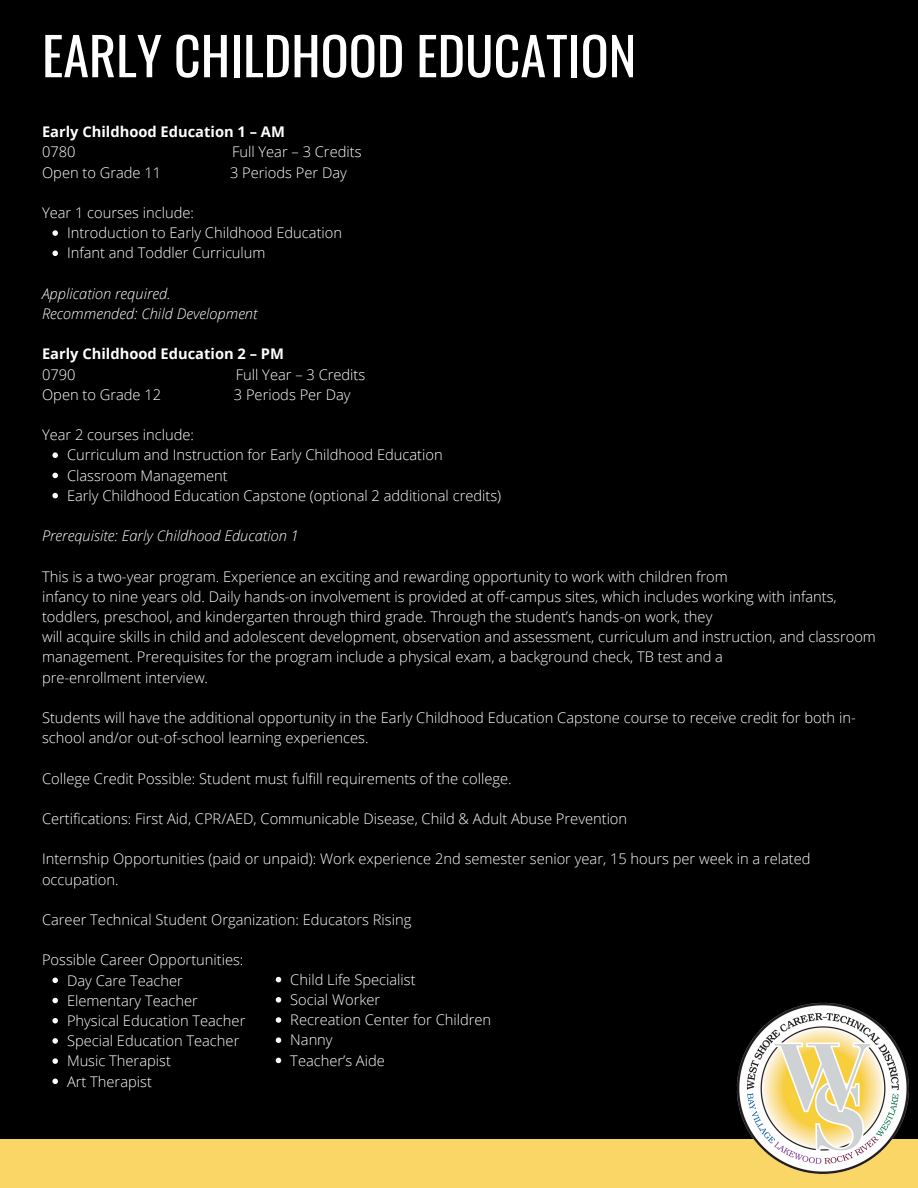
<style>
.page{position:relative;width:918px;height:1188px;background:#000}
.page>*{position:absolute;margin:0;border:0;box-sizing:border-box;transform-origin:0 0}
.t1{font:52.2px "Oswald";color:#fff}
.t2{font:300 14.7px/20.2px "Open Sans";color:#fff}
.t3{font:italic 300 14.7px "Open Sans";color:#fff}
.t4{font:700 14.7px "Open Sans";color:#fff}
</style>
<div class="page">
<div style="left:0;top:1140px;width:918px;height:48px;background:#f9d666"></div>
<img style="left:736px;top:1002px;width:174px;height:173px">
<svg style="left:52px;top:230px;width:6px;height:6px"></svg>
<svg style="left:52px;top:251px;width:6px;height:5px"></svg>
<svg style="left:52px;top:452px;width:6px;height:6px"></svg>
<svg style="left:52px;top:473px;width:6px;height:5px"></svg>
<svg style="left:52px;top:493px;width:6px;height:5px"></svg>
<svg style="left:52px;top:978px;width:6px;height:5px"></svg>
<svg style="left:52px;top:998px;width:6px;height:5px"></svg>
<svg style="left:52px;top:1018px;width:6px;height:5px"></svg>
<svg style="left:52px;top:1038px;width:6px;height:6px"></svg>
<svg style="left:52px;top:1058px;width:6px;height:6px"></svg>
<svg style="left:52px;top:1079px;width:6px;height:5px"></svg>
<svg style="left:276px;top:977px;width:5px;height:5px"></svg>
<svg style="left:276px;top:997px;width:5px;height:6px"></svg>
<svg style="left:276px;top:1017px;width:5px;height:6px"></svg>
<svg style="left:276px;top:1037px;width:5px;height:6px"></svg>
<svg style="left:276px;top:1058px;width:5px;height:5px"></svg>
<p class="t1" style="left:42px;top:15px;width:596px">EARLY CHILDHOOD EDUCATION</p>
<p class="t4" style="left:42px;top:122px;width:244px">Early Childhood Education 1 – AM</p>
<p class="t2" style="left:42px;top:142px;width:35px">0780</p>
<p class="t2" style="left:232px;top:142px;width:131px">Full Year – 3 Credits</p>
<p class="t2" style="left:42px;top:162px;width:121px">Open to Grade 11</p>
<p class="t2" style="left:230px;top:162px;width:118px">3 Periods Per Day</p>
<p class="t2" style="left:42px;top:202px;width:153px">Year 1 courses include:</p>
<p class="t2" style="left:67px;top:222px;width:277px">Introduction to Early Childhood Education</p>
<p class="t2" style="left:67px;top:243px;width:200px">Infant and Toddler Curriculum</p>
<p class="t3" style="left:42px;top:283px;width:130px">Application required.</p>
<p class="t3" style="left:42px;top:303px;width:217px">Recommended: Child Development</p>
<p class="t4" style="left:42px;top:344px;width:243px">Early Childhood Education 2 – PM</p>
<p class="t2" style="left:42px;top:364px;width:35px">0790</p>
<p class="t2" style="left:236px;top:364px;width:131px">Full Year – 3 Credits</p>
<p class="t2" style="left:42px;top:384px;width:121px">Open to Grade 12</p>
<p class="t2" style="left:234px;top:384px;width:118px">3 Periods Per Day</p>
<p class="t2" style="left:42px;top:424px;width:153px">Year 2 courses include:</p>
<p class="t2" style="left:67px;top:445px;width:377px">Curriculum and Instruction for Early Childhood Education</p>
<p class="t2" style="left:67px;top:465px;width:162px">Classroom Management</p>
<p class="t2" style="left:67px;top:485px;width:436px">Early Childhood Education Capstone (optional 2 additional credits)</p>
<p class="t3" style="left:42px;top:526px;width:258px">Prerequisite: Early Childhood Education 1</p>
<p class="t2" style="left:42px;top:566px;width:687px">This is a two-year program. Experience an exciting and rewarding opportunity to work with children from</p>
<p class="t2" style="left:42px;top:586px;width:796px">infancy to nine years old. Daily hands-on involvement is provided at off-campus sites, which includes working with infants, toddlers, preschool, and kindergarten through third grade. Through the student’s hands-on work, they</p>
<p class="t2" style="left:42px;top:626px;width:835px">will acquire skills in child and adolescent development, observation and assessment, curriculum and instruction, and classroom management. Prerequisites for the program include a physical exam, a background check, TB test and a</p>
<p class="t2" style="left:42px;top:667px;width:168px">pre-enrollment interview.</p>
<p class="t2" style="left:42px;top:707px;width:815px">Students will have the additional opportunity in the Early Childhood Education Capstone course to receive credit for both in&shy;school and/or out-of-school learning experiences.</p>
<p class="t2" style="left:42px;top:768px;width:471px">College Credit Possible: Student must fulfill requirements of the college.</p>
<p class="t2" style="left:42px;top:808px;width:587px">Certifications: First Aid, CPR/AED, Communicable Disease, Child &amp; Adult Abuse Prevention</p>
<p class="t2" style="left:42px;top:849px;width:770px">Internship Opportunities (paid or unpaid): Work experience 2nd semester senior year, 15 hours per week in a related occupation.</p>
<p class="t2" style="left:42px;top:909px;width:371px">Career Technical Student Organization: Educators Rising</p>
<p class="t2" style="left:42px;top:950px;width:203px">Possible Career Opportunities:</p>
<p class="t2" style="left:290px;top:969px;width:127px">Child Life Specialist</p>
<p class="t2" style="left:290px;top:989px;width:92px">Social Worker</p>
<p class="t2" style="left:290px;top:1009px;width:202px">Recreation Center for Children</p>
<p class="t2" style="left:290px;top:1030px;width:44px">Nanny</p>
<p class="t2" style="left:290px;top:1050px;width:96px">Teacher’s Aide</p>
<p class="t2" style="left:67px;top:970px;width:118px">Day Care Teacher</p>
<p class="t2" style="left:67px;top:990px;width:132px">Elementary Teacher</p>
<p class="t2" style="left:67px;top:1010px;width:180px">Physical Education Teacher</p>
<p class="t2" style="left:67px;top:1030px;width:174px">Special Education Teacher</p>
<p class="t2" style="left:67px;top:1050px;width:105px">Music Therapist</p>
<p class="t2" style="left:67px;top:1071px;width:86px">Art Therapist</p>
</div>
